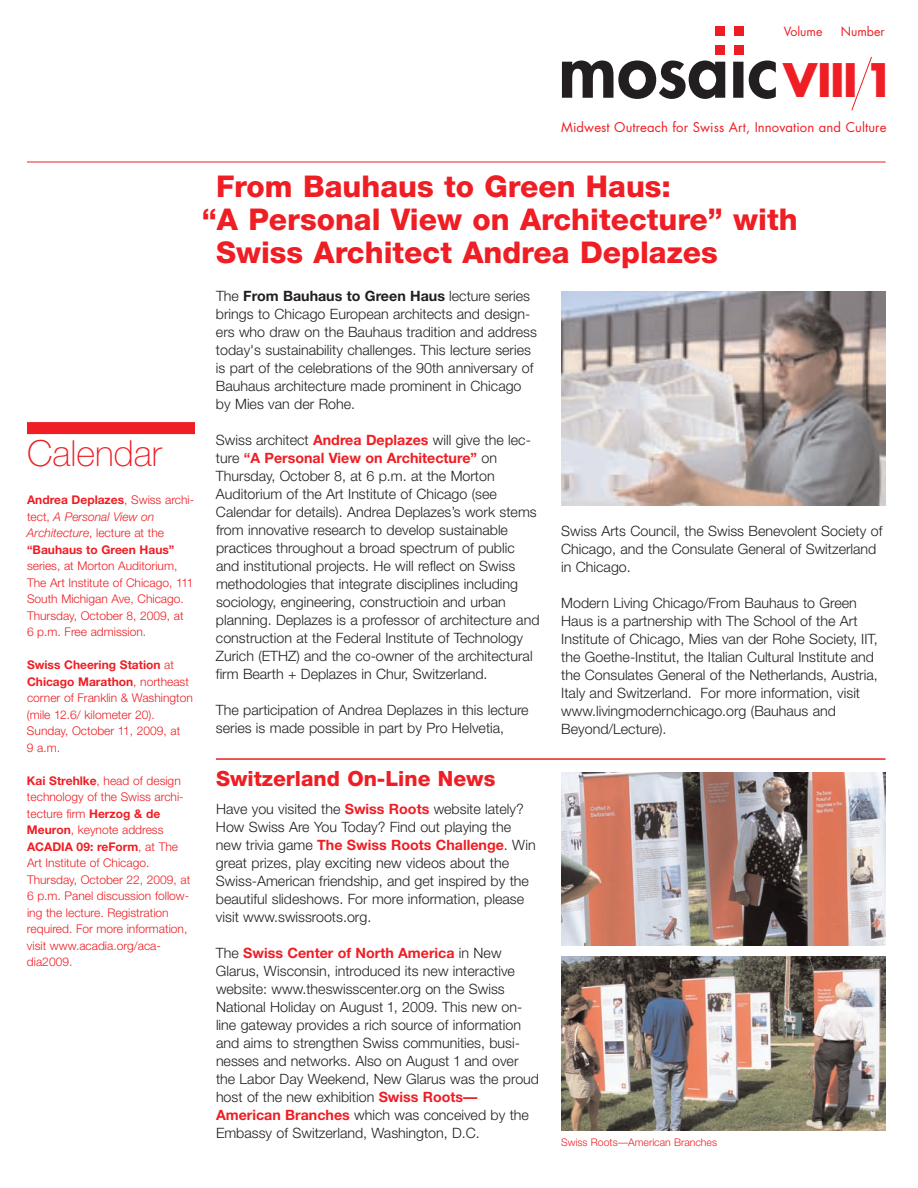
<style>
.page{position:relative;width:918px;height:1188px;background:#fff}
.page>*{position:absolute;margin:0;border:0;box-sizing:border-box;transform-origin:0 0}
.t1{font:800 73.5px "Futura";color:#231f20}
.t2{font:700 45px "Futura";color:#ee1e24}
.t3{font:100 36px "Helvetica Neue";color:#ee1e24}
.t4{font:800 30px "Helvetica Neue";color:#ee1e24}
.t5{font:800 21px "Helvetica Neue";color:#ee1e24}
.t6{font:300 14.25px/18px "Helvetica Neue";color:#231f20}
.t7{font:13.2px "Futura";letter-spacing:.005em;color:#ee1e24}
.t8{font:12.3px "Futura";color:#ee1e24}
.t9{font:300 12px/16.5px "Helvetica Neue";color:#ee1e24}
.t10{font:700 12px/16.5px "Helvetica Neue";color:#ee1e24}
.t11{font:300 10.5px "Helvetica Neue";color:#ee1e24}
.s1{font-weight:300}
.s2{font-weight:300;font-style:italic}
.s3{font-weight:700}
.s4{font-weight:700;color:#ee1e24}
</style>
<div class="page">
<div style="left:715px;top:26px;width:29px;height:28px;background:#ee1d23"></div>
<div style="left:725px;top:25px;width:9px;height:30px;background:#fff"></div>
<div style="left:715px;top:36px;width:29px;height:8px;background:#fff"></div>
<svg style="left:851px;top:56px;width:21px;height:55px"></svg>
<hr style="left:27px;top:162px;width:859px;height:1px;background:#ee1e24">
<div style="left:27px;top:422px;width:168px;height:12px;background:#ee1e24"></div>
<img style="left:561px;top:292px;width:325px;height:213px">
<hr style="left:216px;top:758px;width:670px;height:2px;background:#ee1e24">
<img style="left:561px;top:772px;width:325px;height:174px">
<img style="left:561px;top:956px;width:325px;height:175px">
<p class="t8" style="left:784px;top:26px;width:40px">Volume</p>
<p class="t8" style="left:841px;top:26px;width:45px">Number</p>
<h1 class="t1" style="left:558px;top:35px;width:222px">mosaic</h1>
<h2 class="t2" style="left:783px;top:59px;width:114px">VIII 1</h2>
<p class="t7" style="left:561px;top:122px;width:327px">Midwest Outreach for Swiss Art, Innovation and Culture</p>
<h3 class="t3" style="left:27px;top:441px;width:136px">Calendar</h3>
<p class="t10" style="left:27px;top:493px;width:169px">Andrea Deplazes<span class="s1">, Swiss archi&shy;tect,</span> <span class="s2">A Personal View on<br>Architecture</span><span class="s1">, lecture at the </span>“Bauhaus to Green Haus”</p>
<p class="t9" style="left:27px;top:559px;width:168px">series, at Morton Auditorium,<br>The Art Institute of Chicago, 111<br>South Michigan Ave, Chicago.<br>Thursday, October 8, 2009, at<br>6 p.m. Free admission.</p>
<p class="t9" style="left:27px;top:658px;width:167px"><span class="s3">Swiss Cheering Station</span> at<br><span class="s3">Chicago Marathon</span>, northeast corner of Franklin &amp; Washington (mile 12.6/ kilometer 20).<br>Sunday, October 11, 2009, at<br>9 a.m.</p>
<p class="t9" style="left:27px;top:773px;width:165px"><span class="s3">Kai Strehlke</span>, head of design technology of the Swiss archi&shy;tecture firm <span class="s3">Herzog &amp; de<br>Meuron</span>, keynote address<br><span class="s3">ACADIA 09: reForm</span>, at The<br>Art Institute of Chicago.<br>Thursday, October 22, 2009, at<br>6 p.m. Panel discussion follow&shy;ing the lecture. Registration required. For more information, visit www.acadia.org/aca&shy;dia2009.</p>
<h3 class="t4" style="left:216px;top:175px;width:457px">From Bauhaus to Green Haus:</h3>
<h3 class="t4" style="left:202px;top:208px;width:597px">“A Personal View on Architecture” with</h3>
<h3 class="t4" style="left:216px;top:241px;width:503px">Swiss Architect Andrea Deplazes</h3>
<p class="t6" style="left:216px;top:289px;width:323px">The <span class="s3">From Bauhaus to Green Haus</span> lecture series brings to Chicago European architects and design&shy;ers who draw on the Bauhaus tradition and address today's sustainability challenges. This lecture series is part of the celebrations of the 90th anniversary of Bauhaus architecture made prominent in Chicago by Mies van der Rohe.</p>
<p class="t6" style="left:216px;top:432px;width:325px">Swiss architect <span class="s4">Andrea Deplazes</span> will give the lec&shy;ture <span class="s4">“A Personal View on Architecture”</span> on Thursday, October 8, at 6 p.m. at the Morton Auditorium of the Art Institute of Chicago (see Calendar for details). Andrea Deplazes’s work stems from innovative research to develop sustainable practices throughout a broad spectrum of public and institutional projects. He will reflect on Swiss methodologies that integrate disciplines including sociology, engineering, constructioin and urban planning. Deplazes is a professor of architecture and construction at the Federal Institute of Technology Zurich (ETHZ) and the co-owner of the architectural firm Bearth + Deplazes in Chur, Switzerland.</p>
<p class="t6" style="left:216px;top:702px;width:314px">The participation of Andrea Deplazes in this lecture series is made possible in part by Pro Helvetia,</p>
<p class="t6" style="left:561px;top:524px;width:323px">Swiss Arts Council, the Swiss Benevolent Society of<br>Chicago, and the Consulate General of Switzerland in Chicago.</p>
<p class="t6" style="left:561px;top:596px;width:318px">Modern Living Chicago/From Bauhaus to Green Haus is a partnership with The School of the Art Institute of Chicago, Mies van der Rohe Society, IIT, the Goethe-Institut, the Italian Cultural Institute and the Consulates General of the Netherlands, Austria, Italy and Switzerland. For more information, visit www.livingmodernchicago.org (Bauhaus and Beyond/Lecture).</p>
<h3 class="t5" style="left:216px;top:771px;width:281px">Switzerland On-Line News</h3>
<p class="t6" style="left:216px;top:801px;width:321px">Have you visited the <span class="s4">Swiss Roots</span> website lately?<br>How Swiss Are You Today? Find out playing the new trivia game <span class="s4">The Swiss Roots Challenge</span>. Win great prizes, play exciting new videos about the Swiss-American friendship, and get inspired by the beautiful slideshows. For more information, please visit www.swissroots.org.</p>
<p class="t6" style="left:216px;top:945px;width:325px">The <span class="s4">Swiss Center of North America</span> in New Glarus, Wisconsin, introduced its new interactive website: www.theswisscenter.org on the Swiss National Holiday on August 1, 2009. This new on&shy;line gateway provides a rich source of information and aims to strengthen Swiss communities, busi&shy;nesses and networks. Also on August 1 and over the Labor Day Weekend, New Glarus was the proud host of the new exhibition <span class="s4">Swiss Roots— American Branches</span> which was conceived by the Embassy of Switzerland, Washington, D.C.</p>
<p class="t11" style="left:561px;top:1138px;width:157px">Swiss Roots—American Branches</p>
</div>
